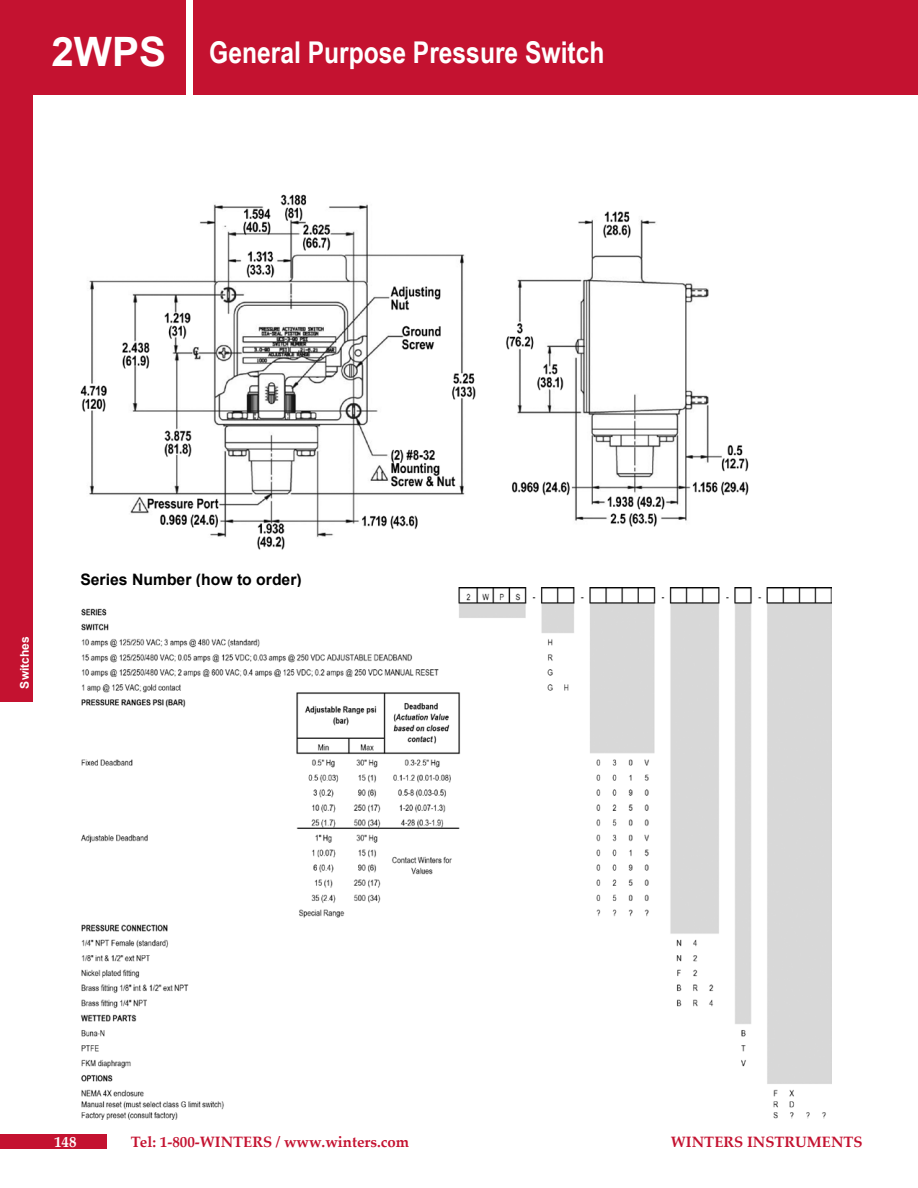
<style>
.page{position:relative;width:918px;height:1188px;background:#fff}
.page>*{position:absolute;margin:0;border:0;box-sizing:border-box;transform-origin:0 0}
.t1{font:700 40.5px "Arial";color:#fff}
.t2{font:700 30px "Arial Narrow";color:#fff}
.t3{font:700 15.75px "Arial";color:#000}
.t4{font:700 15px "Palatino Linotype";color:#c41230}
.t5{font:700 15px "Palatino Linotype";color:#fff}
.t6{font:700 12px "Arial";color:#fff}
</style>
<div class="page">
<div style="left:0;top:88px;width:32px;height:614px;background:#c41230"></div>
<div style="left:0;top:0;width:185px;height:94px;background:#c41230"></div>
<div style="left:194px;top:0;width:724px;height:94px;background:#c41230"></div>
<div style="left:0;top:1134px;width:106px;height:14px;background:#c41230"></div>
<img style="left:80px;top:587px;width:752px;height:532px">
<img style="left:80px;top:194px;width:669px;height:356px">
<p class="t1" style="left:51px;top:24px;width:116px">2WPS</p>
<p class="t2" style="left:209px;top:30px;width:397px">General Purpose Pressure Switch</p>
<p class="t6" style="left:16px;top:688px;width:54px;rotate:-90deg">Switches</p>
<p class="t3" style="left:80px;top:568px;width:223px">Series Number (how to order)</p>
<p class="t5" style="left:54px;top:1131px;width:24px">148</p>
<p class="t4" style="left:131px;top:1131px;width:280px">Tel: 1-800-WINTERS / www.winters.com</p>
<p class="t4" style="left:671px;top:1131px;width:193px">WINTERS INSTRUMENTS</p>
</div>
